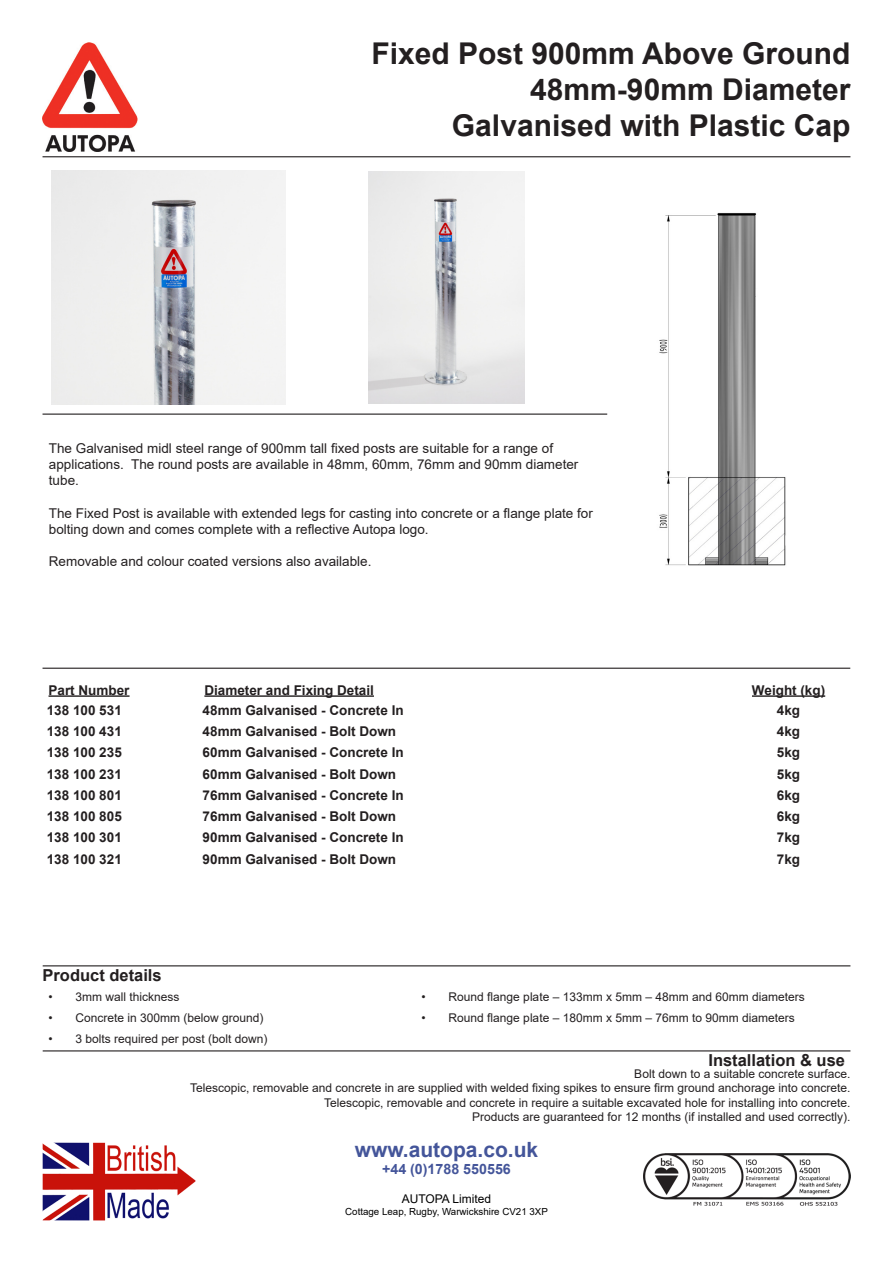
<style>
.page{position:relative;width:893px;height:1263px;background:#fff}
.page>*{position:absolute;margin:0;border:0;box-sizing:border-box;transform-origin:0 0}
.t1{font:700 30px "Arial";color:#231f20}
.t2{font:700 21px "Arial";color:#44559a}
.t3{font:700 16.5px "Arial";color:#231f20}
.t4{font:700 14.25px "Arial";color:#44559a}
.t5{font:700 13.5px "Arial";color:#231f20}
.t6{font:13.5px/16.2px "Arial";color:#231f20}
.t7{font:12px "Arial";color:#231f20}
.t8{font:12px "Arial";color:#000}
.t9{font:9.75px "Arial";color:#000}
</style>
<div class="page">
<img style="left:644px;top:1154px;width:206px;height:52px">
<img style="left:43px;top:1143px;width:153px;height:77px">
<img style="left:659px;top:213px;width:127px;height:353px">
<img style="left:42px;top:42px;width:95px;height:109px">
<hr style="left:43px;top:156px;width:807px;height:1px;background:#231f20">
<hr style="left:43px;top:414px;width:564px;height:1px;background:#231f20">
<img style="left:52px;top:170px;width:234px;height:234px">
<img style="left:369px;top:171px;width:156px;height:233px">
<hr style="left:49px;top:695px;width:81px;height:2px;background:#231f20">
<hr style="left:204px;top:695px;width:170px;height:2px;background:#231f20">
<hr style="left:752px;top:695px;width:73px;height:2px;background:#231f20">
<hr style="left:43px;top:668px;width:807px;height:1px;background:#231f20">
<hr style="left:43px;top:965px;width:807px;height:1px;background:#231f20">
<hr style="left:43px;top:1050px;width:807px;height:1px;background:#231f20">
<p class="t1" style="left:371px;top:33px;width:481px">Fixed Post 900mm Above Ground</p>
<p class="t1" style="left:530px;top:69px;width:322px">48mm-90mm Diameter</p>
<p class="t1" style="left:452px;top:105px;width:400px">Galvanised with Plastic Cap</p>
<p class="t6" style="left:49px;top:440px;width:531px">The Galvanised midl steel range of 900mm tall fixed posts are suitable for a range of applications. The round posts are available in 48mm, 60mm, 76mm and 90mm diameter tube.</p>
<p class="t6" style="left:49px;top:505px;width:546px">The Fixed Post is available with extended legs for casting into concrete or a flange plate for bolting down and comes complete with a reflective Autopa logo.</p>
<p class="t6" style="left:49px;top:553px;width:324px">Removable and colour coated versions also available.</p>
<p class="t5" style="left:49px;top:680px;width:83px">Part Number</p>
<p class="t5" style="left:204px;top:680px;width:171px">Diameter and Fixing Detail</p>
<p class="t5" style="left:752px;top:680px;width:75px">Weight (kg)</p>
<p class="t5" style="left:47px;top:700px;width:77px">138 100 531</p>
<p class="t5" style="left:203px;top:700px;width:203px">48mm Galvanised - Concrete In</p>
<p class="t5" style="left:777px;top:700px;width:25px">4kg</p>
<p class="t5" style="left:47px;top:722px;width:77px">138 100 431</p>
<p class="t5" style="left:203px;top:722px;width:195px">48mm Galvanised - Bolt Down</p>
<p class="t5" style="left:777px;top:722px;width:25px">4kg</p>
<p class="t5" style="left:47px;top:743px;width:77px">138 100 235</p>
<p class="t5" style="left:203px;top:743px;width:203px">60mm Galvanised - Concrete In</p>
<p class="t5" style="left:777px;top:743px;width:25px">5kg</p>
<p class="t5" style="left:47px;top:764px;width:77px">138 100 231</p>
<p class="t5" style="left:203px;top:764px;width:195px">60mm Galvanised - Bolt Down</p>
<p class="t5" style="left:777px;top:764px;width:25px">5kg</p>
<p class="t5" style="left:47px;top:785px;width:77px">138 100 801</p>
<p class="t5" style="left:203px;top:785px;width:203px">76mm Galvanised - Concrete In</p>
<p class="t5" style="left:777px;top:785px;width:25px">6kg</p>
<p class="t5" style="left:47px;top:807px;width:77px">138 100 805</p>
<p class="t5" style="left:203px;top:807px;width:195px">76mm Galvanised - Bolt Down</p>
<p class="t5" style="left:777px;top:807px;width:25px">6kg</p>
<p class="t5" style="left:47px;top:828px;width:77px">138 100 301</p>
<p class="t5" style="left:203px;top:828px;width:203px">90mm Galvanised - Concrete In</p>
<p class="t5" style="left:777px;top:828px;width:25px">7kg</p>
<p class="t5" style="left:47px;top:849px;width:77px">138 100 321</p>
<p class="t5" style="left:203px;top:849px;width:195px">90mm Galvanised - Bolt Down</p>
<p class="t5" style="left:777px;top:849px;width:25px">7kg</p>
<p class="t3" style="left:43px;top:963px;width:121px">Product details</p>
<p class="t7" style="left:49px;top:989px;width:133px">• 3mm wall thickness</p>
<p class="t7" style="left:422px;top:989px;width:385px">• Round flange plate – 133mm x 5mm – 48mm and 60mm diameters</p>
<p class="t7" style="left:49px;top:1009px;width:217px">• Concrete in 300mm (below ground)</p>
<p class="t7" style="left:422px;top:1009px;width:375px">• Round flange plate – 180mm x 5mm – 76mm to 90mm diameters</p>
<p class="t7" style="left:49px;top:1030px;width:221px">• 3 bolts required per post (bolt down)</p>
<p class="t3" style="left:708px;top:1048px;width:138px">Installation &amp; use</p>
<p class="t7" style="left:634px;top:1065px;width:218px">Bolt down to a suitable concrete surface.</p>
<p class="t7" style="left:190px;top:1080px;width:662px">Telescopic, removable and concrete in are supplied with welded fixing spikes to ensure firm ground anchorage into concrete.</p>
<p class="t7" style="left:324px;top:1094px;width:528px">Telescopic, removable and concrete in require a suitable excavated hole for installing into concrete.</p>
<p class="t7" style="left:472px;top:1108px;width:380px">Products are guaranteed for 12 months (if installed and used correctly).</p>
<p class="t2" style="left:355px;top:1135px;width:185px">www.autopa.co.uk</p>
<p class="t4" style="left:382px;top:1159px;width:130px">+44 (0)1788 550556</p>
<p class="t8" style="left:402px;top:1190px;width:91px">AUTOPA Limited</p>
<p class="t9" style="left:345px;top:1204px;width:204px">Cottage Leap, Rugby, Warwickshire CV21 3XP</p>
</div>
